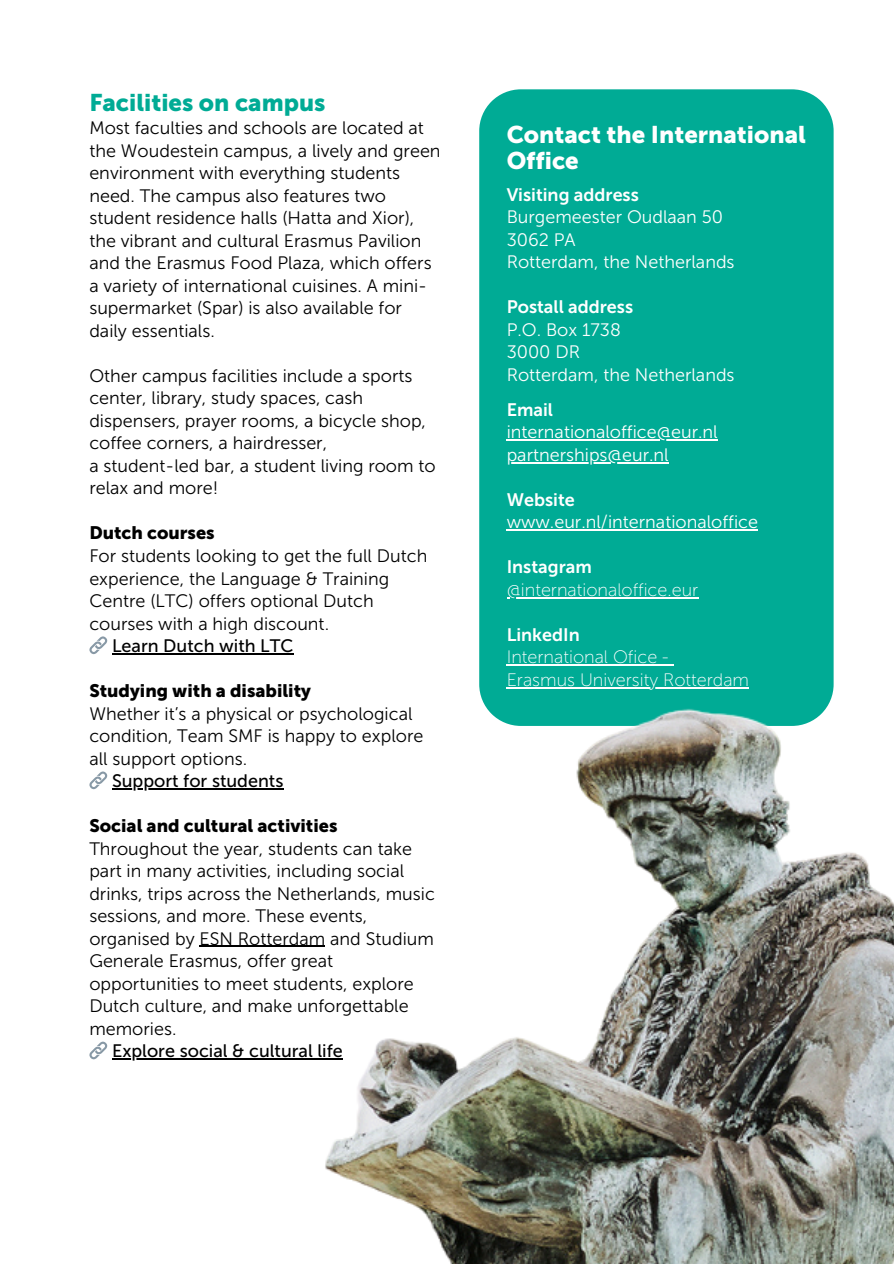
<style>
.page{position:relative;width:894px;height:1264px;background:#fff}
.page>*{position:absolute;margin:0;border:0;box-sizing:border-box;transform-origin:0 0}
.t1{font:24px/25.8px "Museo Sans 900";color:#fff}
.t2{font:24px "Museo Sans 900";color:#00ab95}
.t3{font:18px/22.5px "Museo Sans 300";color:#000}
.t4{font:18px "Museo Sans 300";color:#fff}
.t5{font:18px "Museo Sans 100";color:#fff}
.t6{font:18px "Museo Sans 500";color:#000}
.t7{font:18px "Museo Sans 700";color:#fff}
.t8{font:18px "Museo Sans 900";color:#000}
.s1{font-family:"Museo Sans 900"}
</style>
<div class="page">
<div style="left:479px;top:89px;width:354px;height:578px;background:#00ab95"></div>
<hr style="left:506px;top:439px;width:211px;height:1px;background:#fff">
<hr style="left:506px;top:462px;width:162px;height:1px;background:#fff">
<hr style="left:506px;top:529px;width:251px;height:1px;background:#fff">
<hr style="left:506px;top:597px;width:192px;height:1px;background:#fff">
<hr style="left:506px;top:664px;width:162px;height:1px;background:#fff">
<hr style="left:112px;top:653px;width:181px;height:1px;background:#000">
<hr style="left:112px;top:788px;width:171px;height:1px;background:#000">
<hr style="left:199px;top:945px;width:126px;height:1px;background:#000">
<hr style="left:112px;top:1058px;width:231px;height:1px;background:#000">
<img style="left:295px;top:667px;width:598px;height:596px">
<p class="t2" style="left:89px;top:88px;width:237px">Facilities on campus</p>
<p class="t3" style="left:89px;top:117px;width:353px">Most faculties and schools are located at the Woudestein campus, a lively and green environment with everything students need. The campus also features two student residence halls (Hatta and Xior), the vibrant and cultural Erasmus Pavilion and the Erasmus Food Plaza, which offers a variety of international cuisines. A mini&shy;supermarket (Spar) is also available for daily essentials.</p>
<p class="t3" style="left:89px;top:364px;width:338px">Other campus facilities include a sports center, library, study spaces, cash dispensers, prayer rooms, a bicycle shop, coffee corners, a hairdresser,</p>
<p class="t3" style="left:89px;top:454px;width:348px">a student-led bar, a student living room to relax and more!</p>
<p class="t8" style="left:89px;top:522px;width:127px">Dutch courses</p>
<p class="t3" style="left:89px;top:544px;width:339px">For students looking to get the full Dutch experience, the Language &amp; Training Centre (LTC) offers optional Dutch courses with a high discount.</p>
<p class="t6" style="left:112px;top:635px;width:183px">Learn Dutch with LTC</p>
<p class="t8" style="left:89px;top:680px;width:223px">Studying with a disability</p>
<p class="t3" style="left:89px;top:702px;width:335px">Whether it’s a physical or psychological condition, Team SMF is happy to explore all support options.</p>
<p class="t6" style="left:112px;top:770px;width:173px">Support for students</p>
<p class="t3" style="left:89px;top:814px;width:324px"><span class="s1">Social and cultural activities<br></span>Throughout the year, students can take</p>
<p class="t3" style="left:89px;top:859px;width:347px">part in many activities, including social drinks, trips across the Netherlands, music sessions, and more. These events, organised by ESN Rotterdam and Studium Generale Erasmus, offer great opportunities to meet students, explore Dutch culture, and make unforgettable memories.</p>
<p class="t6" style="left:112px;top:1040px;width:232px">Explore social &amp; cultural life</p>
<p class="t1" style="left:506px;top:122px;width:300px">Contact the International<br>Office</p>
<p class="t7" style="left:506px;top:184px;width:134px">Visiting address</p>
<p class="t4" style="left:506px;top:206px;width:218px">Burgemeester Oudlaan 50</p>
<p class="t4" style="left:506px;top:229px;width:70px">3062 PA</p>
<p class="t4" style="left:506px;top:251px;width:229px">Rotterdam, the Netherlands</p>
<p class="t7" style="left:506px;top:296px;width:128px">Postall address</p>
<p class="t4" style="left:506px;top:319px;width:116px">P.O. Box 1738</p>
<p class="t4" style="left:506px;top:341px;width:75px">3000 DR</p>
<p class="t4" style="left:506px;top:364px;width:229px">Rotterdam, the Netherlands</p>
<p class="t7" style="left:506px;top:399px;width:48px">Email</p>
<p class="t4" style="left:506px;top:421px;width:212px">internationaloffice@eur.nl</p>
<p class="t4" style="left:506px;top:444px;width:163px">partnerships@eur.nl</p>
<p class="t7" style="left:506px;top:489px;width:70px">Website</p>
<p class="t4" style="left:506px;top:511px;width:253px">www.eur.nl/internationaloffice</p>
<h1 class="t7" style="left:506px;top:556px;width:87px">Instagram</h1>
<p class="t5" style="left:506px;top:579px;width:193px">@internationaloffice.eur</p>
<p class="t7" style="left:506px;top:624px;width:75px">LinkedIn</p>
<p class="t5" style="left:506px;top:646px;width:163px">International Ofice -</p>
<p class="t5" style="left:506px;top:669px;width:244px">Erasmus University Rotterdam</p>
</div>
